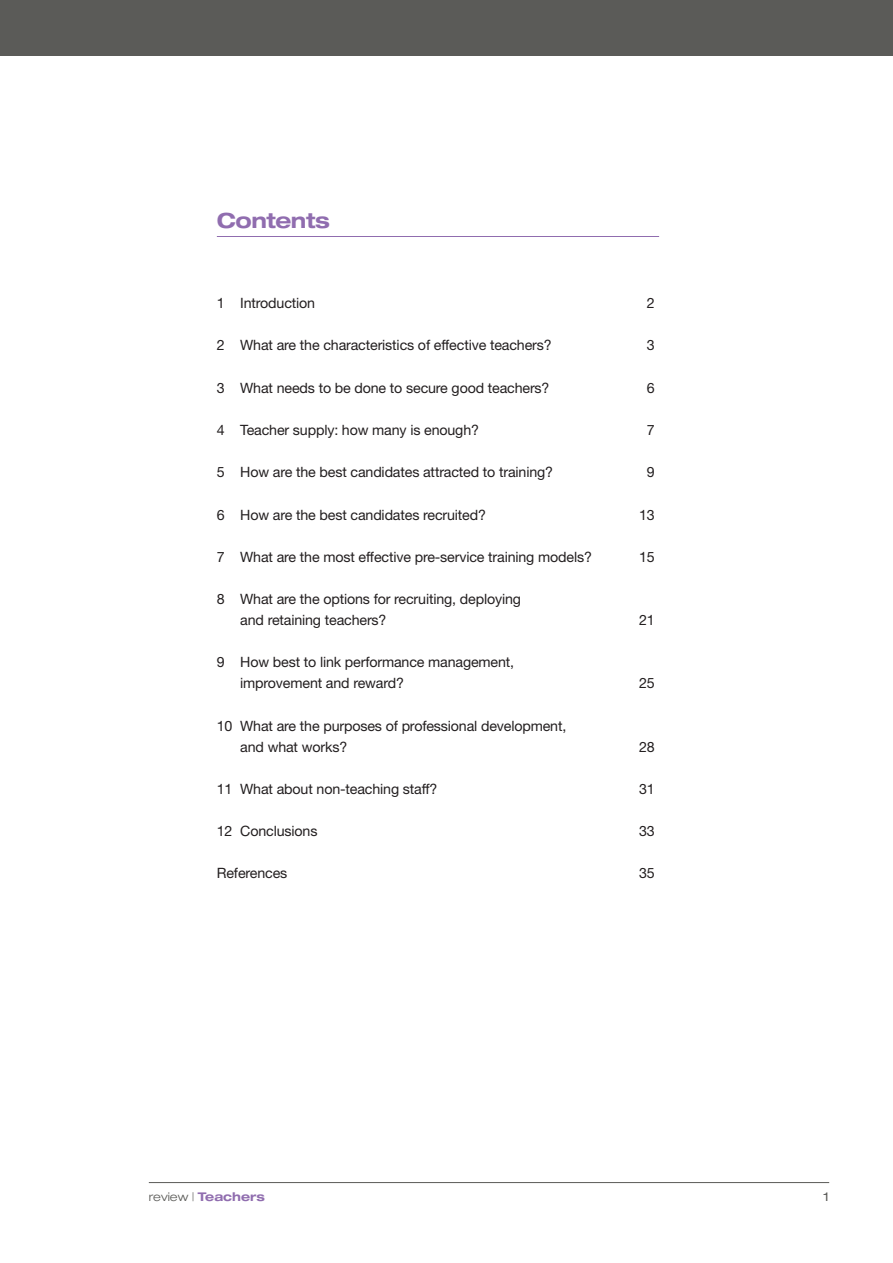
<style>
.page{position:relative;width:893px;height:1263px;background:#fff}
.page>*{position:absolute;margin:0;border:0;box-sizing:border-box;transform-origin:0 0}
.t1{font:700 expanded 21px "Helvetica Neue LT Std";letter-spacing:-.02em;color:#906daf}
.t2{font:14.25px/21px "Helvetica Neue LT Std";letter-spacing:-.01em;color:#231f20}
.t3{font:700 expanded 12px "Helvetica Neue LT Std";color:#906daf}
.t4{font:expanded 12px "Helvetica Neue LT Std";color:#5b5b58}
.s1{font-weight:300;color:#5b5b58}
</style>
<div class="page">
<hr style="left:149px;top:1182px;width:680px;height:1px;background:#5b5b58">
<div style="left:0;top:0;width:893px;height:55px;background:#5b5b58"></div>
<hr style="left:217px;top:236px;width:442px;height:1px;background:#906daf">
<h1 class="t1" style="left:217px;top:207px;width:114px">Contents</h1>
<p class="t2" style="left:217px;top:292px;width:100px">1 Introduction</p>
<p class="t2" style="left:647px;top:292px;width:9px">2</p>
<p class="t2" style="left:217px;top:335px;width:336px">2 What are the characteristics of effective teachers?</p>
<p class="t2" style="left:647px;top:335px;width:9px">3</p>
<p class="t2" style="left:217px;top:377px;width:334px">3 What needs to be done to secure good teachers?</p>
<p class="t2" style="left:647px;top:377px;width:9px">6</p>
<p class="t2" style="left:217px;top:419px;width:264px">4 Teacher supply: how many is enough?</p>
<p class="t2" style="left:647px;top:419px;width:9px">7</p>
<p class="t2" style="left:217px;top:461px;width:338px">5 How are the best candidates attracted to training?</p>
<p class="t2" style="left:647px;top:461px;width:9px">9</p>
<p class="t2" style="left:217px;top:504px;width:271px">6 How are the best candidates recruited?</p>
<p class="t2" style="left:639px;top:504px;width:17px">13</p>
<p class="t2" style="left:217px;top:546px;width:377px">7 What are the most effective pre-service training models?</p>
<p class="t2" style="left:639px;top:546px;width:17px">15</p>
<p class="t2" style="left:240px;top:588px;width:282px;text-indent:-23px">8 What are the options for recruiting, deploying and retaining teachers?</p>
<p class="t2" style="left:639px;top:609px;width:17px">21</p>
<p class="t2" style="left:240px;top:651px;width:275px;text-indent:-23px">9 How best to link performance management, improvement and reward?</p>
<p class="t2" style="left:240px;top:715px;width:328px;text-indent:-23px">10 What are the purposes of professional development, and what works?</p>
<p class="t2" style="left:639px;top:672px;width:17px">25</p>
<p class="t2" style="left:639px;top:736px;width:17px">28</p>
<p class="t2" style="left:217px;top:778px;width:222px">11 What about non-teaching staff?</p>
<p class="t2" style="left:639px;top:778px;width:17px">31</p>
<p class="t2" style="left:217px;top:820px;width:102px">12 Conclusions</p>
<p class="t2" style="left:639px;top:820px;width:17px">33</p>
<p class="t2" style="left:217px;top:863px;width:72px">References</p>
<p class="t2" style="left:639px;top:863px;width:17px">35</p>
<p class="t3" style="left:149px;top:1189px;width:117px"><span class="s1">review |</span> Teachers</p>
<p class="t4" style="left:824px;top:1190px;width:7px">1</p>
</div>
